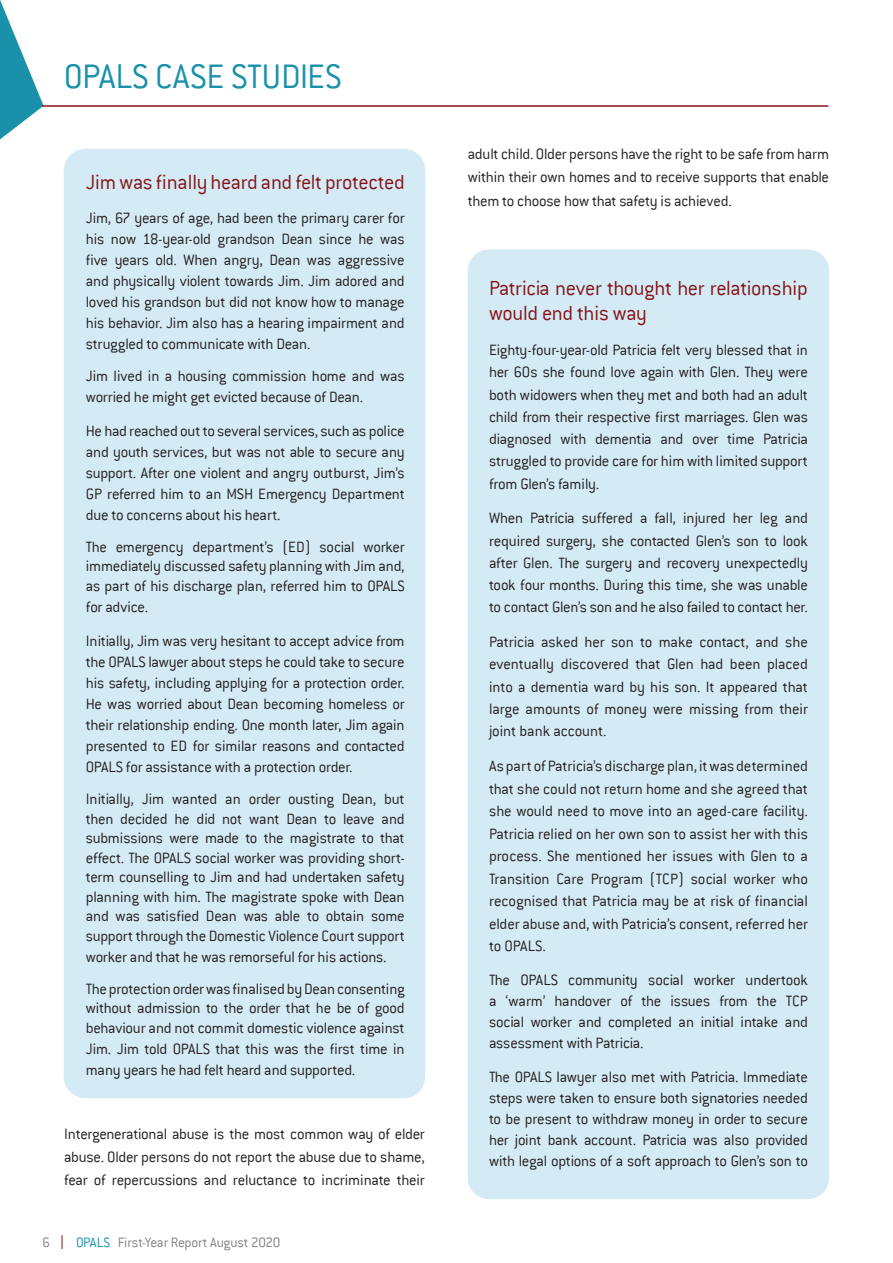
<style>
.page{position:relative;width:893px;height:1263px;background:#fff}
.page>*{position:absolute;margin:0;border:0;box-sizing:border-box;transform-origin:0 0}
.Heading_1{font:300 37.5px "Conduit ITC";color:#1991aa}
.t1{font:300 22.5px/25.5px "Conduit ITC";letter-spacing:-.015em;color:#861518}
.Heading_1-2{font:300 16.5px/21px "Conduit ITC";letter-spacing:-.015em;color:#231f20;text-align:justify}
.t2{font:300 15px "Conduit ITC";letter-spacing:-.015em;color:#808285}
.s1{color:#1991aa}
</style>
<div class="page">
<svg style="left:62px;top:1235px;width:1px;height:14px"></svg>
<div style="left:64px;top:149px;width:361px;height:949px;background:#d4ebf6;border-radius:21px"></div>
<div style="left:468px;top:249px;width:361px;height:950px;background:#d4ebf6;border-radius:21px"></div>
<svg style="left:0;top:0;width:44px;height:139px"></svg>
<hr style="left:42px;top:105px;width:786px;height:2px;background:#861518">
<p class="Heading_1" style="left:64px;top:56px;width:279px">OPALS CASE STUDIES</p>
<p class="t1" style="left:86px;top:169px;width:320px">Jim was finally heard and felt protected</p>
<p class="Heading_1-2" style="left:86px;top:207px;width:320px">Jim, 67 years of age, had been the primary carer for his now 18-year-old grandson Dean since he was five years old. When angry, Dean was aggressive and physically violent towards Jim. Jim adored and loved his grandson but did not know how to manage his behavior. Jim also has a hearing impairment and struggled to communicate with Dean.</p>
<p class="Heading_1-2" style="left:86px;top:365px;width:320px">Jim lived in a housing commission home and was worried he might get evicted because of Dean.</p>
<p class="Heading_1-2" style="left:86px;top:420px;width:320px">He had reached out to several services, such as police and youth services, but was not able to secure any support. After one violent and angry outburst, Jim’s GP referred him to an MSH Emergency Department due to concerns about his heart.</p>
<p class="Heading_1-2" style="left:86px;top:537px;width:320px;line-height:19.5px">The emergency department’s (ED) social worker immediately discussed safety planning with Jim and, as part of his discharge plan, referred him to OPALS</p>
<p class="Heading_1-2" style="left:86px;top:596px;width:64px">for advice.</p>
<p class="Heading_1-2" style="left:86px;top:630px;width:320px">Initially, Jim was very hesitant to accept advice from the OPALS lawyer about steps he could take to secure his safety, including applying for a protection order.<br>He was worried about Dean becoming homeless or their relationship ending. One month later, Jim again presented to ED for similar reasons and contacted OPALS for assistance with a protection order.</p>
<p class="Heading_1-2" style="left:86px;top:789px;width:320px;line-height:19.5px">Initially, Jim wanted an order ousting Dean, but then decided he did not want Dean to leave and submissions were made to the magistrate to that effect. The OPALS social worker was providing short&shy;term counselling to Jim and had undertaken safety planning with him. The magistrate spoke with Dean and was satisfied Dean was able to obtain some support through the Domestic Violence Court support</p>
<p class="Heading_1-2" style="left:86px;top:946px;width:302px">worker and that he was remorseful for his actions.</p>
<p class="Heading_1-2" style="left:86px;top:979px;width:320px;line-height:19.5px">The protection order was finalised by Dean consenting without admission to the order that he be of good behaviour and not commit domestic violence against</p>
<p class="Heading_1-2" style="left:86px;top:1038px;width:320px">Jim. Jim told OPALS that this was the first time in many years he had felt heard and supported.</p>
<p class="Heading_1-2" style="left:64px;top:1122px;width:362px;line-height:23.2px">Intergenerational abuse is the most common way of elder abuse. Older persons do not report the abuse due to shame, fear of repercussions and reluctance to incriminate their</p>
<p class="t2" style="left:43px;top:1234px;width:9px">6</p>
<p class="t2" style="left:76px;top:1234px;width:206px"><span class="s1">OPALS</span> First-Year Report August 2020</p>
<p class="Heading_1-2" style="left:468px;top:142px;width:363px;line-height:23.2px">adult child. Older persons have the right to be safe from harm within their own homes and to receive supports that enable them to choose how that safety is achieved.</p>
<p class="t1" style="left:489px;top:275px;width:320px">Patricia never thought her relationship would end this way</p>
<p class="Heading_1-2" style="left:489px;top:339px;width:320px;line-height:22.2px">Eighty-four-year-old Patricia felt very blessed that in her 60s she found love again with Glen. They were both widowers when they met and both had an adult child from their respective first marriages. Glen was diagnosed with dementia and over time Patricia struggled to provide care for him with limited support from Glen’s family.</p>
<p class="Heading_1-2" style="left:489px;top:507px;width:320px;line-height:22.2px">When Patricia suffered a fall, injured her leg and required surgery, she contacted Glen’s son to look after Glen. The surgery and recovery unexpectedly took four months. During this time, she was unable to contact Glen’s son and he also failed to contact her.</p>
<p class="Heading_1-2" style="left:489px;top:631px;width:320px;line-height:22.2px">Patricia asked her son to make contact, and she eventually discovered that Glen had been placed into a dementia ward by his son. It appeared that large amounts of money were missing from their joint bank account.</p>
<p class="Heading_1-2" style="left:489px;top:755px;width:320px;line-height:22.5px">As part of Patricia’s discharge plan, it was determined that she could not return home and she agreed that she would need to move into an aged-care facility.<br>Patricia relied on her own son to assist her with this process. She mentioned her issues with Glen to a Transition Care Program (TCP) social worker who recognised that Patricia may be at risk of financial elder abuse and, with Patricia’s consent, referred her to OPALS.</p>
<p class="Heading_1-2" style="left:489px;top:969px;width:320px">The OPALS community social worker undertook a ‘warm’ handover of the issues from the TCP social worker and completed an initial intake and assessment with Patricia.</p>
<p class="Heading_1-2" style="left:489px;top:1066px;width:320px">The OPALS lawyer also met with Patricia. Immediate steps were taken to ensure both signatories needed to be present to withdraw money in order to secure her joint bank account. Patricia was also provided with legal options of a soft approach to Glen’s son to</p>
</div>
